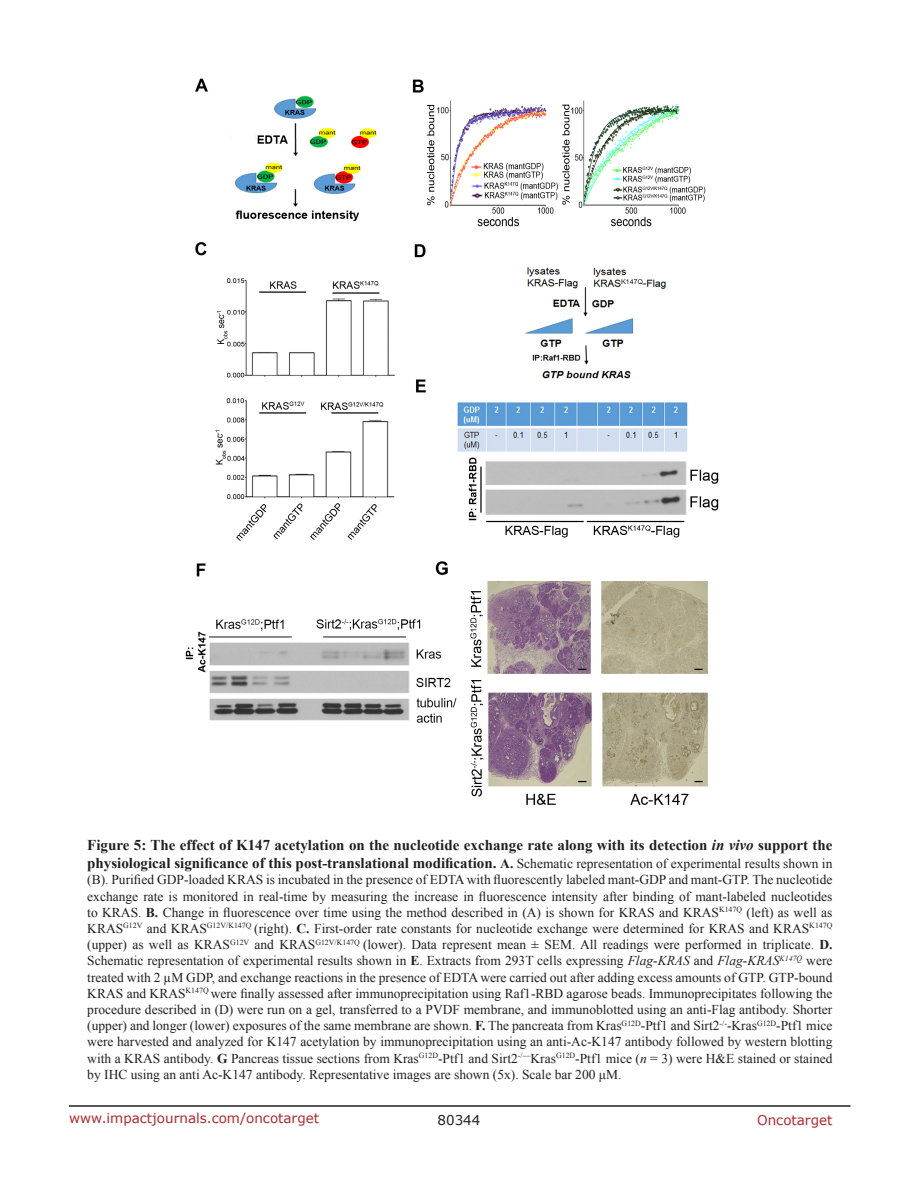
<style>
.page{position:relative;width:918px;height:1188px;background:#fff}
.page>*{position:absolute;margin:0;border:0;box-sizing:border-box;transform-origin:0 0}
.FigureText{font:700 15px/18px "Times New Roman";color:#221f22}
.FigureText-2{font:13.5px/16.2px "Times New Roman";color:#221f22;text-align:justify}
.t1{font:13.5px "Verdana";color:#ac2b31}
.t2{font:13.5px "Verdana";color:#221f22}
.s1{font-style:italic}
.s2{font-size:13.5px}
.s3{font-weight:400;font-size:13.5px}
.s4{font-weight:700}
</style>
<div class="page">
<hr style="left:69px;top:1105px;width:781px;height:2px;background:#231f20">
<img style="left:185px;top:78px;width:534px;height:727px">
<p class="FigureText" style="left:87px;top:836px;width:747px">Figure 5: The effect of K147 acetylation on the nucleotide exchange rate along with its detection <span class="s1">in vivo</span> support the physiological significance of this post-translational modification. <span class="s2">A.</span> <span class="s3">Schematic representation of experimental results shown in</span></p>
<p class="FigureText-2" style="left:87px;top:872px;width:747px">(B). Purified GDP-loaded KRAS is incubated in the presence of EDTA with fluorescently labeled mant-GDP and mant-GTP. The nucleotide exchange rate is monitored in real-time by measuring the increase in fluorescence intensity after binding of mant-labeled nucleotides to KRAS. <span class="s4">B.</span> Change in fluorescence over time using the method described in (A) is shown for KRAS and KRAS<sup>K147Q</sup> (left) as well as KRAS<sup>G12V</sup> and KRAS<sup>G12V/K147Q</sup> (right). <span class="s4">C.</span> First-order rate constants for nucleotide exchange were determined for KRAS and KRAS<sup>K147Q </sup>(upper) as well as KRAS<sup>G12V</sup> and KRAS<sup>G12V/K147Q</sup> (lower). Data represent mean ± SEM. All readings were performed in triplicate. <span class="s4">D.<br></span>Schematic representation of experimental results shown in <span class="s4">E</span>. Extracts from 293T cells expressing <span class="s1">Flag-KRAS</span> and <span class="s1">Flag-KRAS</span><sup>K147Q</sup> were treated with 2 µM GDP, and exchange reactions in the presence of EDTA were carried out after adding excess amounts of GTP. GTP-bound KRAS and KRAS<sup>K147Q</sup> were finally assessed after immunoprecipitation using Raf1-RBD agarose beads. Immunoprecipitates following the procedure described in (D) were run on a gel, transferred to a PVDF membrane, and immunoblotted using an anti-Flag antibody. Shorter (upper) and longer (lower) exposures of the same membrane are shown. <span class="s4">F.</span> The pancreata from Kras<sup>G12D</sup>-Ptf1 and Sirt2<sup>-/-</sup>-Kras<sup>G12D</sup>-Ptf1 mice were harvested and analyzed for K147 acetylation by immunoprecipitation using an anti-Ac-K147 antibody followed by western blotting with a KRAS antibody. <span class="s4">G</span> Pancreas tissue sections from Kras<sup>G12D</sup>-Ptf1 and Sirt2<sup>-/—</sup>Kras<sup>G12D</sup>-Ptf1 mice (<span class="s1">n</span> = 3) were H&amp;E stained or stained by IHC using an anti Ac-K147 antibody. Representative images are shown (5x). Scale bar 200 μM.</p>
<p class="t1" style="left:69px;top:1109px;width:252px">www.impactjournals.com/oncotarget</p>
<p class="t2" style="left:438px;top:1111px;width:44px">80344</p>
<p class="t1" style="left:757px;top:1111px;width:77px">Oncotarget</p>
</div>
